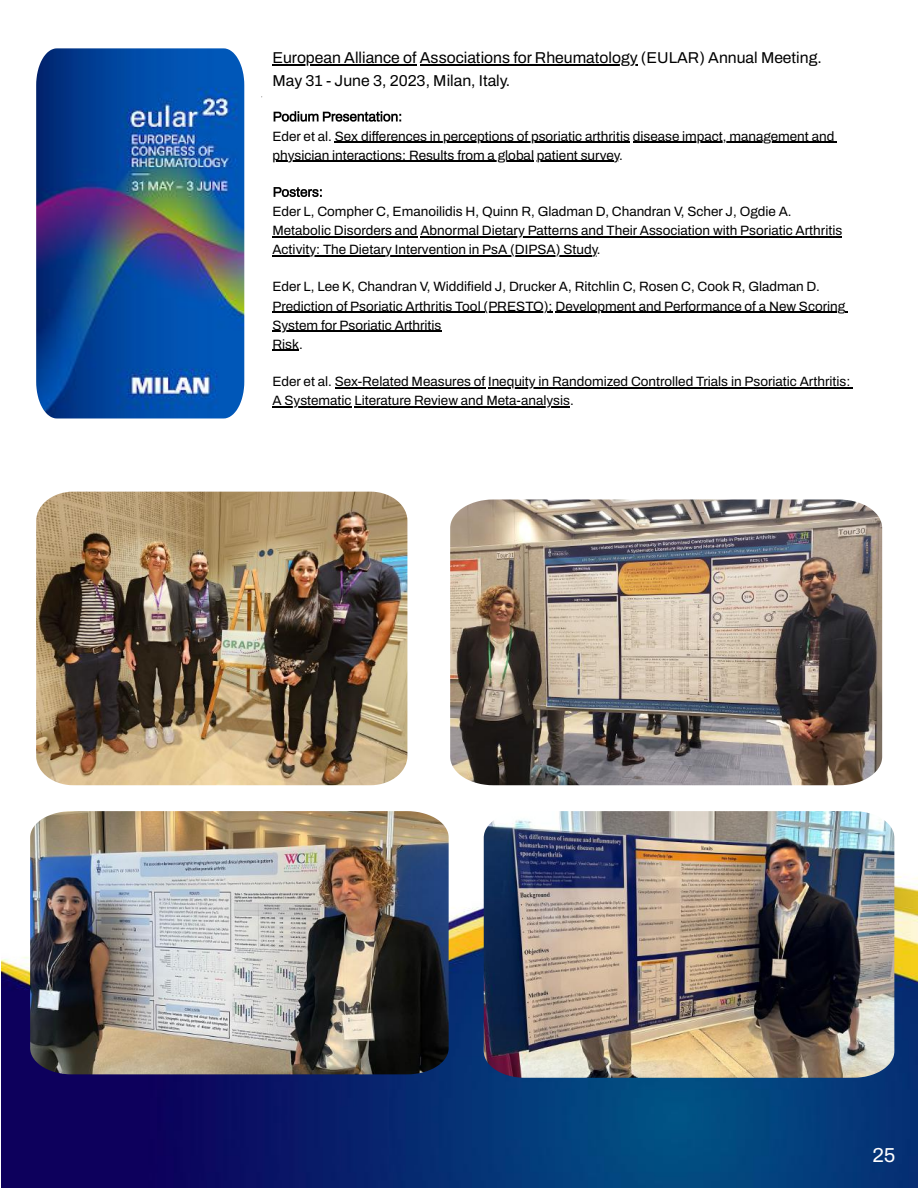
<style>
.page{position:relative;width:918px;height:1188px;background:#fff}
.page>*{position:absolute;margin:0;border:0;box-sizing:border-box;transform-origin:0 0}
.t1{font:600 20.25px "Archivo";color:#fff}
.t2{font:600 15.75px/22.5px "Archivo";color:#000}
.t3{font:600 13.5px/19.2px "Archivo";color:#000}
</style>
<div class="page">
<img style="left:1px;top:835px;width:917px;height:353px">
<svg style="left:274px;top:111px;width:127px;height:11px"></svg>
<hr style="left:335px;top:142px;width:295px;height:1px;background:#000">
<hr style="left:633px;top:142px;width:201px;height:1px;background:#000">
<hr style="left:272px;top:161px;width:262px;height:1px;background:#000">
<hr style="left:537px;top:161px;width:82px;height:1px;background:#000">
<svg style="left:274px;top:187px;width:48px;height:10px"></svg>
<hr style="left:272px;top:236px;width:146px;height:1px;background:#000">
<hr style="left:420px;top:236px;width:422px;height:1px;background:#000">
<hr style="left:272px;top:255px;width:325px;height:1px;background:#000">
<hr style="left:272px;top:312px;width:281px;height:1px;background:#000">
<hr style="left:555px;top:312px;width:290px;height:1px;background:#000">
<hr style="left:272px;top:331px;width:170px;height:1px;background:#000">
<svg style="left:272px;top:350px;width:27px;height:1px"></svg>
<hr style="left:335px;top:387px;width:150px;height:1px;background:#000">
<hr style="left:488px;top:387px;width:363px;height:1px;background:#000">
<hr style="left:272px;top:406px;width:80px;height:1px;background:#000">
<hr style="left:355px;top:406px;width:215px;height:1px;background:#000">
<hr style="left:272px;top:64px;width:145px;height:1px;background:#000">
<hr style="left:420px;top:64px;width:218px;height:1px;background:#000">
<img style="left:36px;top:48px;width:208px;height:370px">
<img style="left:484px;top:811px;width:410px;height:267px">
<img style="left:30px;top:811px;width:419px;height:263px">
<img style="left:450px;top:500px;width:432px;height:285px">
<img style="left:36px;top:492px;width:371px;height:293px">
<p class="t2" style="left:272px;top:46px;width:551px">European Alliance of Associations for Rheumatology (EULAR) Annual Meeting.<br>May 31 - June 3, 2023, Milan, Italy.</p>
<p class="t3" style="left:272px;top:127px;width:563px">Eder et al. Sex differences in perceptions of psoriatic arthritis disease impact, management and physician interactions: Results from a global patient survey.</p>
<p class="t3" style="left:272px;top:202px;width:571px">Eder L, Compher C, Emanoilidis H, Quinn R, Gladman D, Chandran V, Scher J, Ogdie A.<br>Metabolic Disorders and Abnormal Dietary Patterns and Their Association with Psoriatic Arthritis<br>Activity: The Dietary Intervention in PsA (DIPSA) Study.</p>
<p class="t3" style="left:272px;top:277px;width:574px">Eder L, Lee K, Chandran V, Widdifield J, Drucker A, Ritchlin C, Rosen C, Cook R, Gladman D.<br>Prediction of Psoriatic Arthritis Tool (PRESTO): Development and Performance of a New Scoring System for Psoriatic Arthritis<br>Risk.</p>
<p class="t3" style="left:272px;top:372px;width:580px">Eder et al. Sex-Related Measures of Inequity in Randomized Controlled Trials in Psoriatic Arthritis:<br>A Systematic Literature Review and Meta-analysis.</p>
<h1 class="t1" style="left:872px;top:1144px;width:25px">25</h1>
</div>
